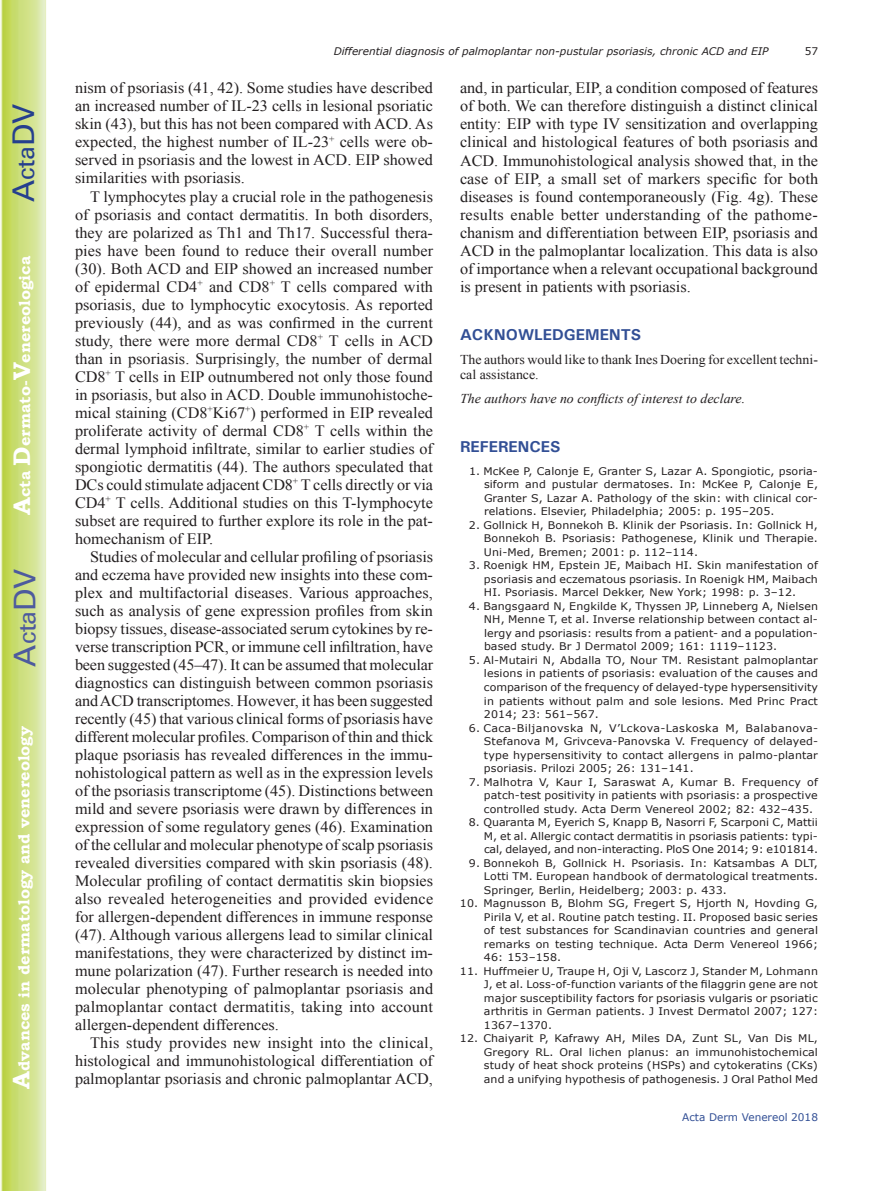
<style>
.page{position:relative;width:893px;height:1191px;background:#fff}
.page>*{position:absolute;margin:0;border:0;box-sizing:border-box;transform-origin:0 0}
.t1{font:30px "Univers";color:#4d5a9e}
.t2{font:30px "Univers";color:#253f8e}
.t3{font:15.75px/18px "Times New Roman";color:#231f20;text-align:justify}
.t4{font:700 15.75px "Bookman Old Style";color:#fff}
.t5{font:700 15.75px "Univers";color:#324f95}
.t6{font:13.5px/15px "Times New Roman";color:#231f20}
.t7{font:italic 13.5px "Times New Roman";color:#231f20}
.t8{font:10.5px/13.5px "Verdana";letter-spacing:.01em;color:#231f20;text-align:justify;scale:1.05 1}
.t9{font:italic 10.5px "Verdana";color:#231f20}
.t10{font:10.5px "Verdana";color:#324f95}
.t11{font:10.5px "Verdana";letter-spacing:.01em;color:#231f20}
.s1{font-size:24px}
</style>
<div class="page">
<svg style="left:1px;top:0;width:45px;height:1191px;background:#cfe084"></svg>
<h1 class="t2" style="left:6px;top:202px;width:100px;rotate:-90deg">A<span class="s1">cta</span>DV</h1>
<p class="t4" style="left:15px;top:515px;width:260px;rotate:-90deg"><span class="s1">A</span>cta <span class="s1">D</span>ermato-<span class="s1">V</span>enereologica</p>
<h1 class="t1" style="left:7px;top:666px;width:100px;rotate:-90deg">A<span class="s1">cta</span>DV</h1>
<p class="t4" style="left:15px;top:1088px;width:364px;rotate:-90deg"><span class="s1">A</span>dvances in dermatology and venereology</p>
<p class="t9" style="left:334px;top:44px;width:436px">Differential diagnosis of palmoplantar non-pustular psoriasis, chronic ACD and EIP</p>
<p class="t11" style="left:805px;top:44px;width:15px">57</p>
<p class="t3" style="left:75px;top:79px;width:360px">nism of psoriasis (41, 42). Some studies have described an increased number of IL-23 cells in lesional psoriatic skin (43), but this has not been compared with ACD. As expected, the highest number of IL-23<sup>+</sup> cells were ob&shy;served in psoriasis and the lowest in ACD. EIP showed similarities with psoriasis.</p>
<p class="t3" style="left:75px;top:187px;width:360px;text-indent:15px">T lymphocytes play a crucial role in the pathogenesis of psoriasis and contact dermatitis. In both disorders, they are polarized as Th1 and Th17. Successful thera&shy;pies have been found to reduce their overall number (30). Both ACD and EIP showed an increased number of epidermal CD4<sup>+</sup> and CD8<sup>+</sup> T cells compared with psoriasis, due to lymphocytic exocytosis. As reported previously (44), and as was confirmed in the current study, there were more dermal CD8<sup>+</sup> T cells in ACD than in psoriasis. Surprisingly, the number of dermal CD8<sup>+</sup> T cells in EIP outnumbered not only those found in psoriasis, but also in ACD. Double immunohistoche&shy;mical staining (CD8<sup>+</sup>Ki67<sup>+</sup>) performed in EIP revealed proliferate activity of dermal CD8<sup>+</sup> T cells within the dermal lymphoid infiltrate, similar to earlier studies of spongiotic dermatitis (44). The authors speculated that DCs could stimulate adjacent CD8<sup>+</sup> T cells directly or via CD4<sup>+</sup> T cells. Additional studies on this T-lymphocyte subset are required to further explore its role in the pat&shy;homechanism of EIP.</p>
<p class="t3" style="left:75px;top:547px;width:360px;text-indent:15px">Studies of molecular and cellular profiling of psoriasis and eczema have provided new insights into these com&shy;plex and multifactorial diseases. Various approaches, such as analysis of gene expression profiles from skin biopsy tissues, disease-associated serum cytokines by re&shy;verse transcription PCR, or immune cell infiltration, have been suggested (45–47). It can be assumed that molecular diagnostics can distinguish between common psoriasis and ACD transcriptomes. However, it has been suggested recently (45) that various clinical forms of psoriasis have different molecular profiles. Comparison of thin and thick plaque psoriasis has revealed differences in the immu&shy;nohistological pattern as well as in the expression levels of the psoriasis transcriptome (45). Distinctions between mild and severe psoriasis were drawn by differences in expression of some regulatory genes (46). Examination of the cellular and molecular phenotype of scalp psoriasis revealed diversities compared with skin psoriasis (48).<br>Molecular profiling of contact dermatitis skin biopsies also revealed heterogeneities and provided evidence for allergen-dependent differences in immune response (47). Although various allergens lead to similar clinical manifestations, they were characterized by distinct im&shy;mune polarization (47). Further research is needed into molecular phenotyping of palmoplantar psoriasis and palmoplantar contact dermatitis, taking into account allergen-dependent differences.</p>
<p class="t3" style="left:75px;top:1033px;width:360px;text-indent:15px">This study provides new insight into the clinical, histological and immunohistological differentiation of palmoplantar psoriasis and chronic palmoplantar ACD,</p>
<p class="t3" style="left:460px;top:79px;width:360px">and, in particular, EIP, a condition composed of features of both. We can therefore distinguish a distinct clinical entity: EIP with type IV sensitization and overlapping clinical and histological features of both psoriasis and ACD. Immunohistological analysis showed that, in the case of EIP, a small set of markers specific for both diseases is found contemporaneously (Fig. 4g). These results enable better understanding of the pathome&shy;chanism and differentiation between EIP, psoriasis and ACD in the palmoplantar localization. This data is also of importance when a relevant occupational background is present in patients with psoriasis.</p>
<p class="t5" style="left:460px;top:325px;width:183px">ACKNOWLEDGEMENTS</p>
<p class="t6" style="left:460px;top:352px;width:359px">The authors would like to thank Ines Doering for excellent techni&shy;cal assistance.</p>
<p class="t7" style="left:460px;top:390px;width:287px">The authors have no conflicts of interest to declare.</p>
<p class="t5" style="left:460px;top:437px;width:102px">REFERENCES</p>
<p class="t8" style="left:484px;top:464px;width:320px;text-indent:-15px">1. McKee P, Calonje E, Granter S, Lazar A. Spongiotic, psoria&shy;siform and pustular dermatoses. In: McKee P, Calonje E, Granter S, Lazar A. Pathology of the skin: with clinical cor&shy;relations. Elsevier, Philadelphia; 2005: p. 195–205.</p>
<p class="t8" style="left:484px;top:518px;width:320px;text-indent:-15px">2. Gollnick H, Bonnekoh B. Klinik der Psoriasis. In: Gollnick H, Bonnekoh B. Psoriasis: Pathogenese, Klinik und Therapie.<br>Uni-Med, Bremen; 2001: p. 112–114.</p>
<p class="t8" style="left:484px;top:559px;width:320px;text-indent:-15px">3. Roenigk HM, Epstein JE, Maibach HI. Skin manifestation of psoriasis and eczematous psoriasis. In Roenigk HM, Maibach HI. Psoriasis. Marcel Dekker, New York; 1998: p. 3–12.</p>
<p class="t8" style="left:484px;top:599px;width:320px;text-indent:-15px">4. Bangsgaard N, Engkilde K, Thyssen JP, Linneberg A, Nielsen NH, Menne T, et al. Inverse relationship between contact al&shy;lergy and psoriasis: results from a patient- and a population&shy;based study. Br J Dermatol 2009; 161: 1119–1123.</p>
<p class="t8" style="left:484px;top:653px;width:320px;text-indent:-15px">5. Al-Mutairi N, Abdalla TO, Nour TM. Resistant palmoplantar lesions in patients of psoriasis: evaluation of the causes and comparison of the frequency of delayed-type hypersensitivity in patients without palm and sole lesions. Med Princ Pract 2014; 23: 561–567.</p>
<p class="t8" style="left:484px;top:721px;width:320px;text-indent:-15px">6. Caca-Biljanovska N, V’Lckova-Laskoska M, Balabanova-Stefanova M, Grivceva-Panovska V. Frequency of delayed&shy;type hypersensitivity to contact allergens in palmo-plantar psoriasis. Prilozi 2005; 26: 131–141.</p>
<p class="t8" style="left:484px;top:775px;width:320px;text-indent:-15px">7. Malhotra V, Kaur I, Saraswat A, Kumar B. Frequency of patch-test positivity in patients with psoriasis: a prospective controlled study. Acta Derm Venereol 2002; 82: 432–435.</p>
<p class="t8" style="left:484px;top:815px;width:320px;text-indent:-15px">8. Quaranta M, Eyerich S, Knapp B, Nasorri F, Scarponi C, Mattii M, et al. Allergic contact dermatitis in psoriasis patients: typi&shy;cal, delayed, and non-interacting. PloS One 2014; 9: e101814.</p>
<p class="t8" style="left:484px;top:856px;width:320px;text-indent:-15px">9. Bonnekoh B, Gollnick H. Psoriasis. In: Katsambas A DLT, Lotti TM. European handbook of dermatological treatments.<br>Springer, Berlin, Heidelberg; 2003: p. 433.</p>
<p class="t8" style="left:484px;top:896px;width:320px;text-indent:-24px">10. Magnusson B, Blohm SG, Fregert S, Hjorth N, Hovding G, Pirila V, et al. Routine patch testing. II. Proposed basic series of test substances for Scandinavian countries and general remarks on testing technique. Acta Derm Venereol 1966; 46: 153–158.</p>
<p class="t8" style="left:484px;top:964px;width:320px;text-indent:-24px">11. Huffmeier U, Traupe H, Oji V, Lascorz J, Stander M, Lohmann J, et al. Loss-of-function variants of the filaggrin gene are not major susceptibility factors for psoriasis vulgaris or psoriatic arthritis in German patients. J Invest Dermatol 2007; 127:<br>1367–1370.</p>
<p class="t8" style="left:484px;top:1031px;width:320px;text-indent:-24px">12. Chaiyarit P, Kafrawy AH, Miles DA, Zunt SL, Van Dis ML, Gregory RL. Oral lichen planus: an immunohistochemical study of heat shock proteins (HSPs) and cytokeratins (CKs) and a unifying hypothesis of pathogenesis. J Oral Pathol Med</p>
<p class="t10" style="left:682px;top:1110px;width:137px">Acta Derm Venereol 2018</p>
</div>
